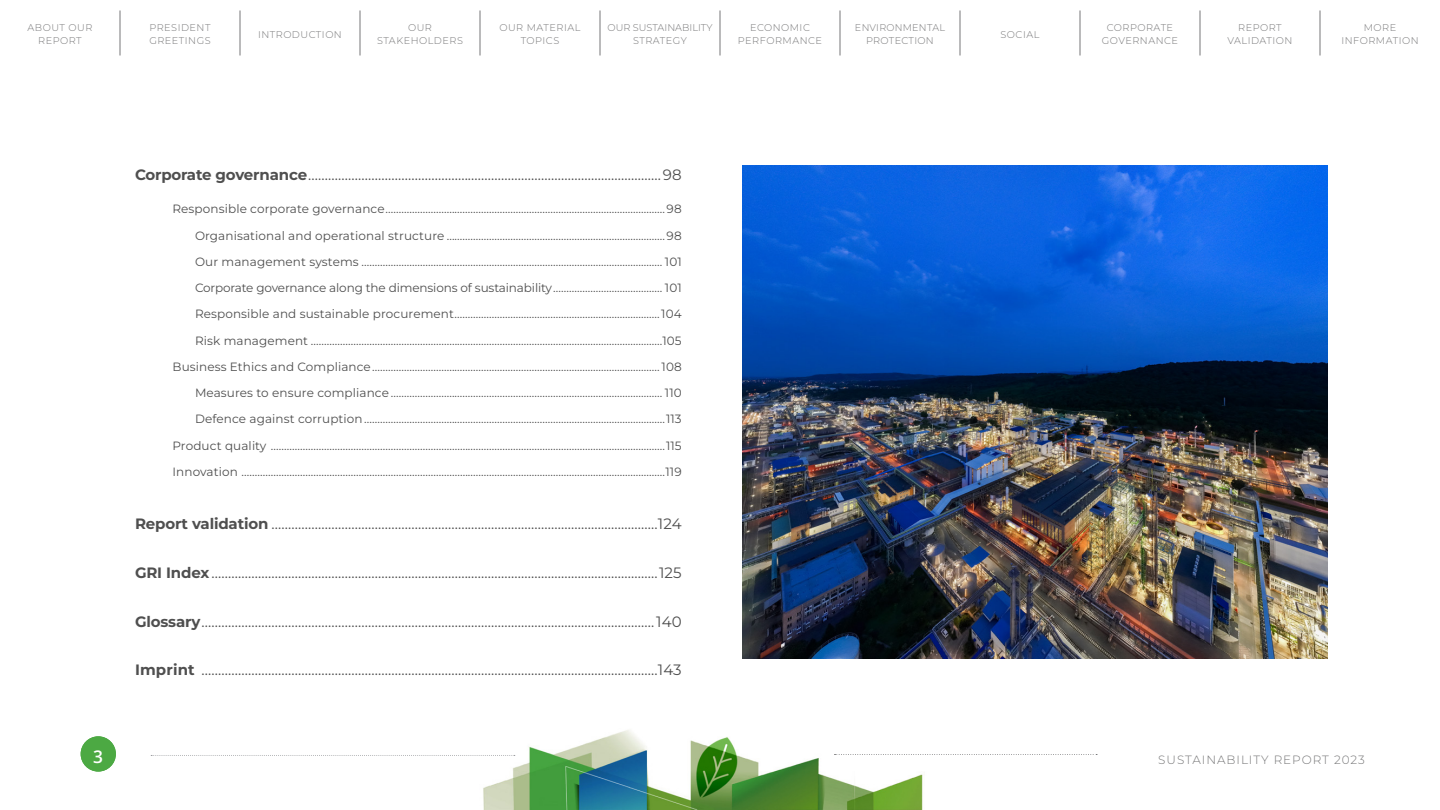
<style>
.page{position:relative;width:1440px;height:810px;background:#fff}
.page>*{position:absolute;margin:0;border:0;box-sizing:border-box;transform-origin:0 0}
.t1{font:600 17.33px "Open Sans";color:#fff}
.TOC-2{font:15px "Montserrat";letter-spacing:.01em;color:#4f4f4f}
.TOC-2-2{font:12px "Montserrat";letter-spacing:.01em;color:#4f4f4f}
.TOC-2-3{font:12px "Montserrat";letter-spacing:-.01em;color:#4f4f4f}
.t2{font:300 12px "Montserrat";letter-spacing:.08em;color:#777778}
.t3{font:300 9.75px/12.8px "Montserrat";letter-spacing:.05em;color:#777778;text-align:center}
.t4{font:300 9.75px/12.8px "Montserrat";color:#777778;text-align:center}
.t5{font:300 9.75px/12.8px "Montserrat";letter-spacing:.025em;color:#777778;text-align:center}
.s1{font-weight:700}
</style>
<div class="page">
<img style="left:483px;top:730px;width:440px;height:80px">
<svg style="left:151px;top:755px;width:364px;height:1px"></svg>
<svg style="left:835px;top:754px;width:262px;height:1px"></svg>
<div style="left:81px;top:736px;width:35px;height:36px;background:#4ca943;border-radius:50%"></div>
<img style="left:742px;top:165px;width:586px;height:493px">
<hr style="left:240px;top:10px;width:1px;height:46px;background:#777778">
<hr style="left:120px;top:10px;width:1px;height:46px;background:#777778">
<hr style="left:360px;top:10px;width:1px;height:46px;background:#777778">
<hr style="left:480px;top:10px;width:1px;height:46px;background:#777778">
<hr style="left:600px;top:10px;width:1px;height:46px;background:#777778">
<hr style="left:720px;top:10px;width:1px;height:46px;background:#777778">
<hr style="left:840px;top:10px;width:1px;height:46px;background:#777778">
<hr style="left:960px;top:10px;width:1px;height:46px;background:#777778">
<hr style="left:1080px;top:10px;width:1px;height:46px;background:#777778">
<hr style="left:1200px;top:10px;width:1px;height:46px;background:#777778">
<hr style="left:1320px;top:10px;width:1px;height:46px;background:#777778">
<p class="t3" style="left:28px;top:22px;width:66px">ABOUT OUR<br>REPORT</p>
<p class="t3" style="left:738px;top:22px;width:86px">ECONOMIC<br>PERFORMANCE</p>
<p class="t3" style="left:149px;top:22px;width:63px;text-align:left">PRESIDENT<br>GREETINGS</p>
<p class="t5" style="left:855px;top:22px;width:92px">ENVIRONMENTAL<br>PROTECTION</p>
<p class="t3" style="left:377px;top:22px;width:87px">OUR<br>STAKEHOLDERS</p>
<p class="t3" style="left:1102px;top:22px;width:78px">CORPORATE<br>GOVERNANCE</p>
<p class="t3" style="left:499px;top:22px;width:83px">OUR MATERIAL<br>TOPICS</p>
<p class="t3" style="left:1227px;top:22px;width:67px">REPORT<br>VALIDATION</p>
<p class="t4" style="left:608px;top:22px;width:106px">OUR SUSTAINABILITY<br>STRATEGY</p>
<p class="t3" style="left:1341px;top:22px;width:79px">MORE<br>INFORMATION</p>
<p class="t3" style="left:258px;top:29px;width:85px">INTRODUCTION</p>
<p class="t3" style="left:1001px;top:29px;width:40px">SOCIAL</p>
<p class="TOC-2" style="left:135px;top:164px;width:548px"><span class="s1">Corporate governance</span>..........................................................................................................98</p>
<p class="TOC-2-2" style="left:172px;top:201px;width:511px">Responsible corporate governance.........................................................................................................98</p>
<p class="TOC-2-2" style="left:195px;top:227px;width:488px">Organisational and operational structure ..................................................................................98</p>
<p class="TOC-2-2" style="left:195px;top:254px;width:488px">Our management systems ................................................................................................................. 101</p>
<p class="TOC-2-3" style="left:195px;top:280px;width:488px">Corporate governance along the dimensions of sustainability......................................... 101</p>
<p class="TOC-2-2" style="left:195px;top:306px;width:488px">Responsible and sustainable procurement.............................................................................104</p>
<p class="TOC-2-2" style="left:195px;top:332px;width:488px">Risk management ....................................................................................................................................105</p>
<p class="TOC-2-2" style="left:172px;top:359px;width:511px">Business Ethics and Compliance............................................................................................................108</p>
<p class="TOC-2-2" style="left:195px;top:385px;width:488px">Measures to ensure compliance...................................................................................................... 110</p>
<p class="TOC-2-2" style="left:195px;top:411px;width:488px">Defence against corruption.................................................................................................................113</p>
<p class="TOC-2-2" style="left:172px;top:437px;width:511px">Product quality ....................................................................................................................................................115</p>
<p class="TOC-2-2" style="left:172px;top:464px;width:511px">Innovation ...............................................................................................................................................................119</p>
<p class="TOC-2" style="left:135px;top:514px;width:548px"><span class="s1">Report validation</span> ....................................................................................................................124</p>
<p class="TOC-2" style="left:135px;top:562px;width:548px"><span class="s1">GRI Index</span>......................................................................................................................................125</p>
<p class="TOC-2" style="left:135px;top:611px;width:548px"><span class="s1">Glossary</span>........................................................................................................................................140</p>
<p class="TOC-2" style="left:135px;top:660px;width:548px"><span class="s1">Imprint</span> .........................................................................................................................................143</p>
<h1 class="t1" style="left:93px;top:745px;width:11px">3</h1>
<p class="t2" style="left:1158px;top:751px;width:208px">SUSTAINABILITY REPORT 2023</p>
</div>
